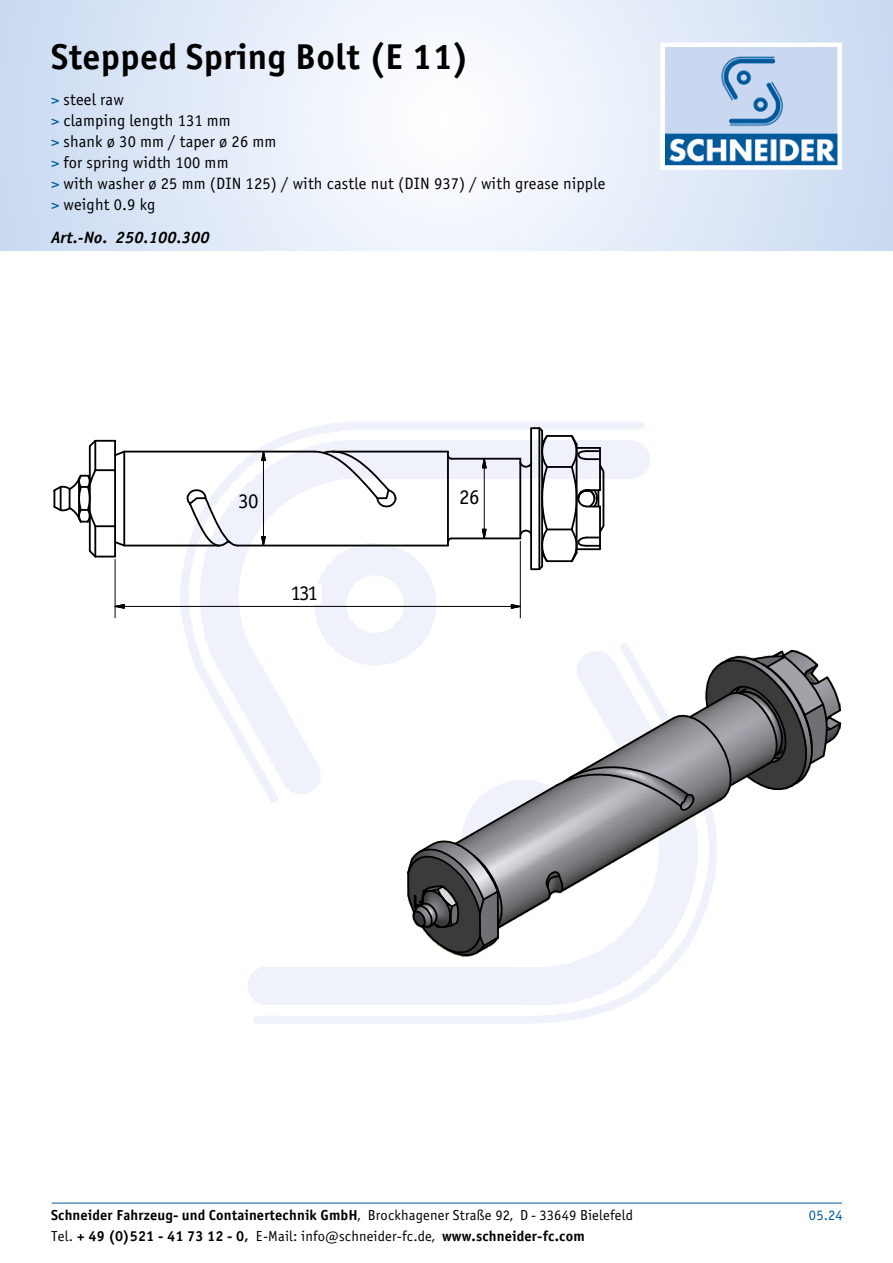
<style>
.page{position:relative;width:893px;height:1263px;background:#fff}
.page>*{position:absolute;margin:0;border:0;box-sizing:border-box;transform-origin:0 0}
.t1{font:36px "Officina Sans Bold ITC";letter-spacing:.01em;color:#000}
.t2{font:21px "Officina Sans Book ITC";letter-spacing:-.06em;color:#000}
.t3{font:19.95px "ISOCPEUR";color:#000}
.t4{font:16.5px/21px "Officina Sans Book ITC";letter-spacing:.01em;color:#000}
.t5{font:italic 16.5px "Officina Sans Bold ITC";letter-spacing:.01em;color:#000}
.t6{font:14.55px "Officina Sans Bold ITC";letter-spacing:.01em;color:#000}
.t7{font:14.55px "Officina Sans Book ITC";color:#005a9a}
.s1{color:#005a9a}
.s2{font-family:"ISOCPEUR";font-size:19.95px}
.s3{font-family:"Officina Sans Book ITC"}
</style>
<div class="page">
<svg style="left:0;top:0;width:893px;height:251px"></svg>
<img style="left:665px;top:48px;width:172px;height:117px">
<div style="left:660px;top:43px;width:182px;height:127px;border:4px solid #fff"></div>
<hr style="left:52px;top:1203px;width:790px;height:1px;background:#005a9a">
<hr style="left:447px;top:452px;width:2px;height:93px;background:#000">
<hr style="left:452px;top:537px;width:68px;height:2px;background:#000">
<hr style="left:452px;top:458px;width:68px;height:2px;background:#000">
<svg style="left:313px;top:450px;width:85px;height:58px"></svg>
<svg style="left:186px;top:488px;width:53px;height:60px"></svg>
<svg style="left:448px;top:537px;width:5px;height:7px"></svg>
<svg style="left:446px;top:453px;width:7px;height:7px"></svg>
<hr style="left:237px;top:545px;width:211px;height:1px;background:#000">
<hr style="left:124px;top:545px;width:95px;height:1px;background:#000">
<hr style="left:332px;top:451px;width:116px;height:1px;background:#000">
<hr style="left:124px;top:451px;width:190px;height:1px;background:#000">
<svg style="left:53px;top:439px;width:73px;height:119px"></svg>
<hr style="left:547px;top:560px;width:25px;height:2px;background:#000">
<hr style="left:547px;top:528px;width:25px;height:2px;background:#000">
<hr style="left:547px;top:466px;width:25px;height:2px;background:#000">
<hr style="left:547px;top:435px;width:25px;height:2px;background:#000">
<svg style="left:565px;top:435px;width:40px;height:128px"></svg>
<svg style="left:518px;top:426px;width:37px;height:146px"></svg>
<div style="left:530px;top:427px;width:10px;height:143px;border:2px solid #000"></div>
<svg style="left:400px;top:648px;width:442px;height:309px"></svg>
<svg style="left:260px;top:447px;width:6px;height:23px"></svg>
<svg style="left:261px;top:535px;width:5px;height:12px"></svg>
<hr style="left:263px;top:460px;width:1px;height:77px;background:#000">
<svg style="left:481px;top:454px;width:6px;height:23px"></svg>
<svg style="left:481px;top:528px;width:6px;height:12px"></svg>
<hr style="left:484px;top:468px;width:1px;height:61px;background:#000">
<svg style="left:114px;top:603px;width:11px;height:6px"></svg>
<svg style="left:510px;top:603px;width:10px;height:6px"></svg>
<hr style="left:124px;top:606px;width:387px;height:1px;background:#000">
<hr style="left:115px;top:559px;width:1px;height:59px;background:#000">
<hr style="left:520px;top:541px;width:1px;height:77px;background:#000">
<div style="left:238px;top:493px;width:23px;height:19px;background:#ebeff8"></div>
<h1 class="t1" style="left:51px;top:34px;width:419px">Stepped Spring Bolt (E 11)</h1>
<p class="t4" style="left:51px;top:89px;width:556px"><span class="s1">&gt;</span> steel raw<br><span class="s1">&gt;</span> clamping length 131 mm<br><span class="s1">&gt;</span> shank ø 30 mm / taper ø 26 mm<br><span class="s1">&gt;</span> for spring width 100 mm<br><span class="s1">&gt;</span> with washer ø 25 mm (DIN 125) / with castle nut (DIN 937) / with grease nipple <span class="s1">&gt;</span> weight 0.9 kg</p>
<p class="t5" style="left:51px;top:227px;width:160px">Art.-No. 250.100.300</p>
<h2 class="t2" style="left:238px;top:489px;width:22px">30</h2>
<h2 class="t2" style="left:459px;top:485px;width:22px">26</h2>
<h3 class="t3" style="left:238px;top:504px;width:12px;rotate:-90deg">D</h3>
<h3 class="t3" style="left:459px;top:503px;width:11px;rotate:-90deg">E</h3>
<h2 class="t2" style="left:291px;top:581px;width:33px">131<span class="s2">L</span></h2>
<p class="t6" style="left:51px;top:1206px;width:583px">Schneider Fahrzeug- und Containertechnik GmbH<span class="s3">, Brockhagener Straße 92, D - 33649 Bielefeld</span></p>
<p class="t7" style="left:809px;top:1206px;width:35px">05.24</p>
<p class="t6" style="left:51px;top:1227px;width:535px"><span class="s3">Tel.</span> + 49 (0)521 - 41 73 12 - 0, <span class="s3">E-Mail: info@schneider-fc.de,</span> www.schneider-fc.com</p>
</div>
